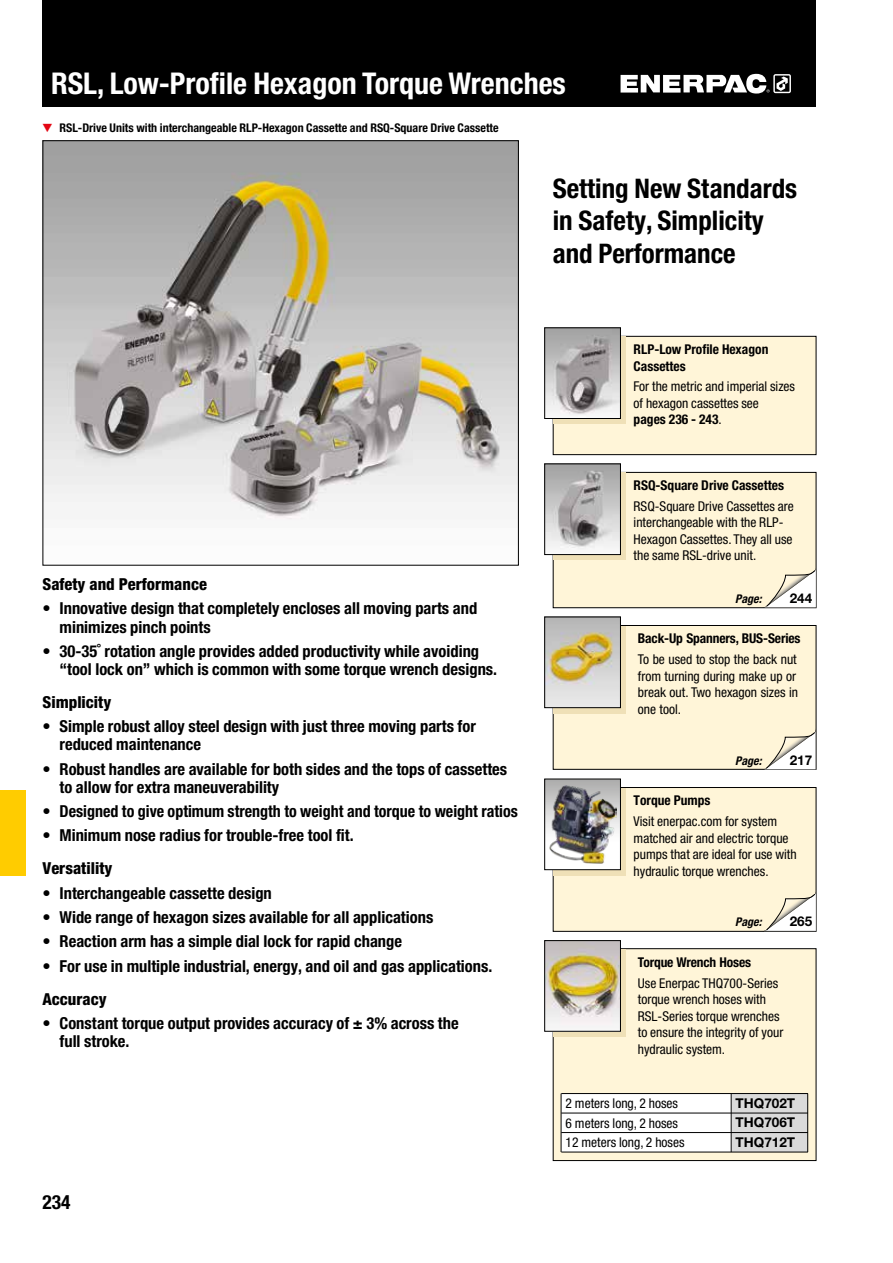
<style>
.page{position:relative;width:893px;height:1263px;background:#fff}
.page>*{position:absolute;margin:0;border:0;box-sizing:border-box;transform-origin:0 0}
.t1{font:700 condensed 30px "Helvetica Neue LTW1 G";color:#fff}
.t2{font:700 condensed 27px/32.4px "Helvetica Neue LTW1 G";color:#000}
.t3{font:700 condensed 19.5px "Helvetica Neue LTW1 G";color:#000}
.t4{font:700 condensed 16.5px/18px "Helvetica Neue LTW1 G";color:#000}
.t5{font:800 condensed 16.5px "Helvetica Neue LTW1 G";color:#000}
.t6{font:condensed 13.5px/16.5px "Helvetica Neue LTW1 G";color:#000}
.t7{font:700 condensed 13.5px/16.5px "Helvetica Neue LTW1 G";color:#000}
.t8{font:700 13.5px/19.5px "Helvetica Neue LTW1 G";color:#000;text-align:justify}
.t9{font:700 condensed 12px "Helvetica Neue LTW1 G";color:#000}
.t10{font:italic 700 condensed 12px "Helvetica Neue LTW1 G";color:#000}
.s1{font-weight:700}
</style>
<div class="page">
<div style="left:43px;top:0;width:773px;height:106px;background:#000"></div>
<svg style="left:621px;top:74px;width:170px;height:20px"></svg>
<div style="left:0;top:790px;width:26px;height:85px;background:#fc0"></div>
<img style="left:45px;top:142px;width:472px;height:378px">
<div style="left:553px;top:787px;width:263px;height:145px;background:#fff5d8;border:1px solid #000"></div>
<div style="left:554px;top:788px;width:72px;height:87px;background:#efe0b7"></div>
<svg style="left:762px;top:889px;width:54px;height:43px"></svg>
<div style="left:553px;top:625px;width:263px;height:145px;background:#fff5d8;border:1px solid #000"></div>
<svg style="left:762px;top:728px;width:54px;height:42px"></svg>
<div style="left:554px;top:626px;width:72px;height:87px;background:#efe0b7"></div>
<img style="left:546px;top:619px;width:73px;height:87px">
<div style="left:544px;top:617px;width:77px;height:91px;border:1px solid #000"></div>
<div style="left:553px;top:949px;width:263px;height:211px;background:#fff5d8"></div>
<div style="left:553px;top:948px;width:263px;height:213px;border:1px solid #000"></div>
<div style="left:554px;top:949px;width:72px;height:87px;background:#efe0b7"></div>
<img style="left:546px;top:942px;width:73px;height:88px">
<div style="left:544px;top:940px;width:77px;height:92px;border:1px solid #000"></div>
<div style="left:731px;top:1093px;width:77px;height:59px;background:#dadada"></div>
<div style="left:561px;top:1093px;width:170px;height:59px;background:#fff"></div>
<hr style="left:561px;top:1093px;width:247px;height:1px;background:#000">
<hr style="left:561px;top:1113px;width:247px;height:1px;background:#000">
<hr style="left:561px;top:1132px;width:247px;height:1px;background:#000">
<hr style="left:561px;top:1152px;width:247px;height:1px;background:#000">
<hr style="left:561px;top:1093px;width:1px;height:59px;background:#000">
<hr style="left:807px;top:1093px;width:1px;height:59px;background:#000">
<hr style="left:731px;top:1093px;width:1px;height:59px;background:#000">
<div style="left:553px;top:336px;width:263px;height:119px;background:#fff5d8;border:1px solid #000"></div>
<div style="left:553px;top:472px;width:263px;height:136px;background:#fff5d8;border:1px solid #000"></div>
<div style="left:554px;top:337px;width:72px;height:87px;background:#efe0b7"></div>
<div style="left:554px;top:473px;width:72px;height:87px;background:#efe0b7"></div>
<img style="left:546px;top:329px;width:73px;height:88px">
<div style="left:544px;top:327px;width:77px;height:92px;border:1px solid #000"></div>
<img style="left:546px;top:465px;width:73px;height:88px">
<div style="left:544px;top:463px;width:77px;height:92px;border:1px solid #000"></div>
<svg style="left:762px;top:566px;width:54px;height:43px"></svg>
<img style="left:546px;top:781px;width:73px;height:87px">
<div style="left:544px;top:779px;width:77px;height:91px;border:1px solid #000"></div>
<img style="left:549px;top:785px;width:67px;height:78px">
<h1 class="t1" style="left:51px;top:65px;width:516px">RSL, Low-Profile Hexagon Torque Wrenches</h1>
<p class="t9" style="left:60px;top:120px;width:441px">RSL-Drive Units with interchangeable RLP-Hexagon Cassette and RSQ-Square Drive Cassette</p>
<p class="t5" style="left:43px;top:574px;width:166px">Safety and Performance</p>
<p class="t4" style="left:60px;top:600px;width:419px;text-indent:-17px">• Innovative design that completely encloses all moving parts and minimizes pinch points</p>
<p class="t4" style="left:60px;top:642px;width:439px;text-indent:-17px">• 30-35˚ rotation angle provides added productivity while avoiding “tool lock on” which is common with some torque wrench designs.</p>
<p class="t5" style="left:43px;top:692px;width:70px">Simplicity</p>
<p class="t4" style="left:60px;top:717px;width:418px;text-indent:-17px">• Simple robust alloy steel design with just three moving parts for reduced maintenance</p>
<p class="t4" style="left:60px;top:760px;width:449px;text-indent:-17px">• Robust handles are available for both sides and the tops of cassettes to allow for extra maneuverability</p>
<p class="t4" style="left:43px;top:802px;width:477px">• Designed to give optimum strength to weight and torque to weight ratios</p>
<p class="t4" style="left:43px;top:826px;width:313px">• Minimum nose radius for trouble-free tool fit.</p>
<p class="t5" style="left:43px;top:858px;width:71px">Versatility</p>
<p class="t4" style="left:43px;top:884px;width:231px">• Interchangeable cassette design</p>
<p class="t4" style="left:43px;top:908px;width:392px">• Wide range of hexagon sizes available for all applications</p>
<p class="t4" style="left:43px;top:932px;width:361px">• Reaction arm has a simple dial lock for rapid change</p>
<p class="t4" style="left:43px;top:957px;width:451px">• For use in multiple industrial, energy, and oil and gas applications.</p>
<p class="t5" style="left:43px;top:988px;width:66px">Accuracy</p>
<p class="t4" style="left:60px;top:1014px;width:401px;text-indent:-17px">• Constant torque output provides accuracy of ± 3% across the full stroke.</p>
<p class="t3" style="left:43px;top:1190px;width:30px">234</p>
<h2 class="t2" style="left:553px;top:172px;width:246px">Setting New Standards in Safety, Simplicity and Performance</h2>
<p class="t7" style="left:634px;top:341px;width:136px">RLP-Low Profile Hexagon<br>Cassettes</p>
<p class="t6" style="left:634px;top:378px;width:163px">For the metric and imperial sizes of hexagon cassettes see<br><span class="s1">pages 236 - 243</span>.</p>
<p class="t7" style="left:634px;top:477px;width:152px">RSQ-Square Drive Cassettes</p>
<p class="t6" style="left:634px;top:498px;width:162px">RSQ-Square Drive Cassettes are interchangeable with the RLP-<br>Hexagon Cassettes. They all use the same RSL-drive unit.</p>
<p class="t10" style="left:735px;top:591px;width:28px">Page:</p>
<p class="t8" style="left:790px;top:588px;width:24px">244</p>
<p class="t7" style="left:638px;top:630px;width:164px">Back-Up Spanners, BUS-Series</p>
<p class="t6" style="left:638px;top:651px;width:162px">To be used to stop the back nut from turning during make up or break out. Two hexagon sizes in one tool.</p>
<p class="t10" style="left:735px;top:753px;width:28px">Page:</p>
<p class="t8" style="left:790px;top:750px;width:24px">217</p>
<p class="t7" style="left:634px;top:792px;width:78px">Torque Pumps</p>
<p class="t6" style="left:634px;top:813px;width:165px">Visit enerpac.com for system matched air and electric torque pumps that are ideal for use with hydraulic torque wrenches.</p>
<p class="t10" style="left:735px;top:915px;width:28px">Page:</p>
<p class="t8" style="left:790px;top:912px;width:24px">265</p>
<p class="t7" style="left:638px;top:954px;width:115px">Torque Wrench Hoses</p>
<p class="t6" style="left:638px;top:975px;width:147px">Use Enerpac THQ700-Series torque wrench hoses with<br>RSL-Series torque wrenches to ensure the integrity of your hydraulic system.</p>
<p class="t6" style="left:566px;top:1094px;width:121px;line-height:19.5px">2 meters long, 2 hoses<br>6 meters long, 2 hoses<br>12 meters long, 2 hoses</p>
<p class="t8" style="left:736px;top:1093px;width:61px">THQ702T THQ706T THQ712T</p>
</div>
